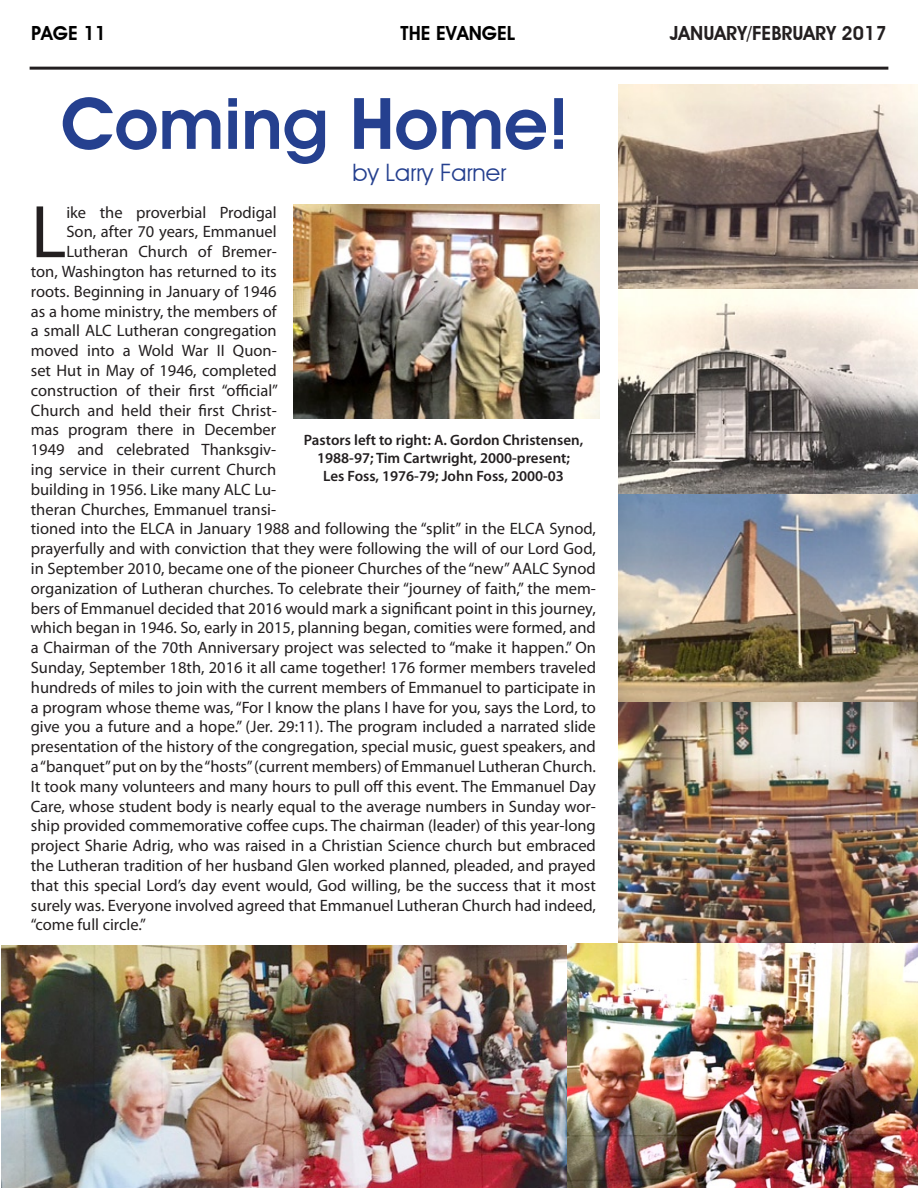
<style>
.page{position:relative;width:918px;height:1188px;background:#fff}
.page>*{position:absolute;margin:0;border:0;box-sizing:border-box;transform-origin:0 0}
.t1{font:75.3px "Myriad Pro";color:#231f20}
.t2{font:600 72px "Advantage";color:#25408f}
.t3{font:24px "Advantage";color:#25408f}
.t4{font:600 19.5px "Advantage";color:#231f20}
.t5{font:600 19.5px "Advantage";color:#000}
.t6{font:16.5px "Myriad Pro";color:#231f20}
.t7{font:600 15px/18px "Myriad Pro";color:#231f20;text-align:center}
</style>
<div class="page">
<hr style="left:30px;top:67px;width:858px;height:3px;background:#231f20">
<img style="left:618px;top:85px;width:300px;height:204px">
<img style="left:618px;top:289px;width:300px;height:205px">
<img style="left:618px;top:494px;width:300px;height:208px">
<img style="left:618px;top:702px;width:300px;height:241px">
<img style="left:557px;top:943px;width:361px;height:245px">
<img style="left:2px;top:945px;width:565px;height:243px">
<img style="left:293px;top:205px;width:307px;height:214px">
<p class="t5" style="left:31px;top:21px;width:76px">PAGE 11</p>
<p class="t5" style="left:401px;top:21px;width:116px">THE EVANGEL</p>
<p class="t4" style="left:670px;top:21px;width:218px">JANUARY/FEBRUARY 2017</p>
<h2 class="t2" style="left:61px;top:81px;width:510px">Coming Home!</h2>
<h3 class="t3" style="left:353px;top:158px;width:155px">by Larry Farner</h3>
<h1 class="t1" style="left:31px;top:185px;width:37px">L</h1>
<p class="t6" style="left:66px;top:202px;width:212px">ike the proverbial Prodigal</p>
<p class="t6" style="left:66px;top:222px;width:212px">Son, after 70 years, Emmanuel</p>
<p class="t6" style="left:66px;top:241px;width:212px">Lutheran Church of Bremer-</p>
<p class="t6" style="left:31px;top:261px;width:247px">ton, Washington has returned to its</p>
<p class="t6" style="left:31px;top:281px;width:247px">roots. Beginning in January of 1946</p>
<p class="t6" style="left:31px;top:301px;width:247px">as a home ministry, the members of</p>
<p class="t6" style="left:31px;top:321px;width:247px">a small ALC Lutheran congregation</p>
<p class="t6" style="left:31px;top:340px;width:247px">moved into a Wold War II Quon-</p>
<p class="t6" style="left:31px;top:360px;width:247px">set Hut in May of 1946, completed</p>
<p class="t6" style="left:31px;top:380px;width:249px">construction of their first “official”</p>
<p class="t6" style="left:31px;top:400px;width:247px">Church and held their first Christ-</p>
<p class="t6" style="left:31px;top:420px;width:247px">mas program there in December</p>
<p class="t6" style="left:31px;top:439px;width:247px">1949 and celebrated Thanksgiv-</p>
<p class="t6" style="left:31px;top:459px;width:247px">ing service in their current Church</p>
<p class="t6" style="left:31px;top:479px;width:247px">building in 1956. Like many ALC Lu-</p>
<p class="t6" style="left:31px;top:499px;width:247px">theran Churches, Emmanuel transi-</p>
<p class="t6" style="left:31px;top:519px;width:567px">tioned into the ELCA in January 1988 and following the “split” in the ELCA Synod,</p>
<p class="t6" style="left:31px;top:538px;width:567px">prayerfully and with conviction that they were following the will of our Lord God,</p>
<p class="t6" style="left:31px;top:558px;width:566px">in September 2010, became one of the pioneer Churches of the “new” AALC Synod</p>
<p class="t6" style="left:31px;top:578px;width:567px">organization of Lutheran churches. To celebrate their “journey of faith,” the mem-</p>
<p class="t6" style="left:31px;top:598px;width:566px">bers of Emmanuel decided that 2016 would mark a significant point in this journey,</p>
<p class="t6" style="left:31px;top:618px;width:567px">which began in 1946. So, early in 2015, planning began, comities were formed, and</p>
<p class="t6" style="left:31px;top:637px;width:567px">a Chairman of the 70th Anniversary project was selected to “make it happen.” On</p>
<p class="t6" style="left:31px;top:657px;width:567px">Sunday, September 18th, 2016 it all came together! 176 former members traveled</p>
<p class="t6" style="left:31px;top:677px;width:567px">hundreds of miles to join with the current members of Emmanuel to participate in</p>
<p class="t6" style="left:31px;top:697px;width:567px">a program whose theme was, “For I know the plans I have for you, says the Lord, to</p>
<p class="t6" style="left:31px;top:717px;width:566px">give you a future and a hope.” (Jer. 29:11). The program included a narrated slide</p>
<p class="t6" style="left:31px;top:736px;width:567px">presentation of the history of the congregation, special music, guest speakers, and</p>
<p class="t6" style="left:31px;top:756px;width:567px">a “banquet” put on by the “hosts” (current members) of Emmanuel Lutheran Church.</p>
<p class="t6" style="left:31px;top:776px;width:566px">It took many volunteers and many hours to pull off this event. The Emmanuel Day</p>
<p class="t6" style="left:31px;top:796px;width:567px">Care, whose student body is nearly equal to the average numbers in Sunday wor-</p>
<p class="t6" style="left:31px;top:816px;width:567px">ship provided commemorative coffee cups. The chairman (leader) of this year-long</p>
<p class="t6" style="left:31px;top:835px;width:567px">project Sharie Adrig, who was raised in a Christian Science church but embraced</p>
<p class="t6" style="left:31px;top:855px;width:567px">the Lutheran tradition of her husband Glen worked planned, pleaded, and prayed</p>
<p class="t6" style="left:31px;top:875px;width:566px">that this special Lord’s day event would, God willing, be the success that it most</p>
<p class="t6" style="left:31px;top:895px;width:567px">surely was. Everyone involved agreed that Emmanuel Lutheran Church had indeed,</p>
<p class="t6" style="left:31px;top:915px;width:117px">“come full circle.”</p>
<p class="t7" style="left:304px;top:431px;width:281px">Pastors left to right: A. Gordon Christensen,<br>1988-97; Tim Cartwright, 2000-present;<br>Les Foss, 1976-79; John Foss, 2000-03</p>
</div>
